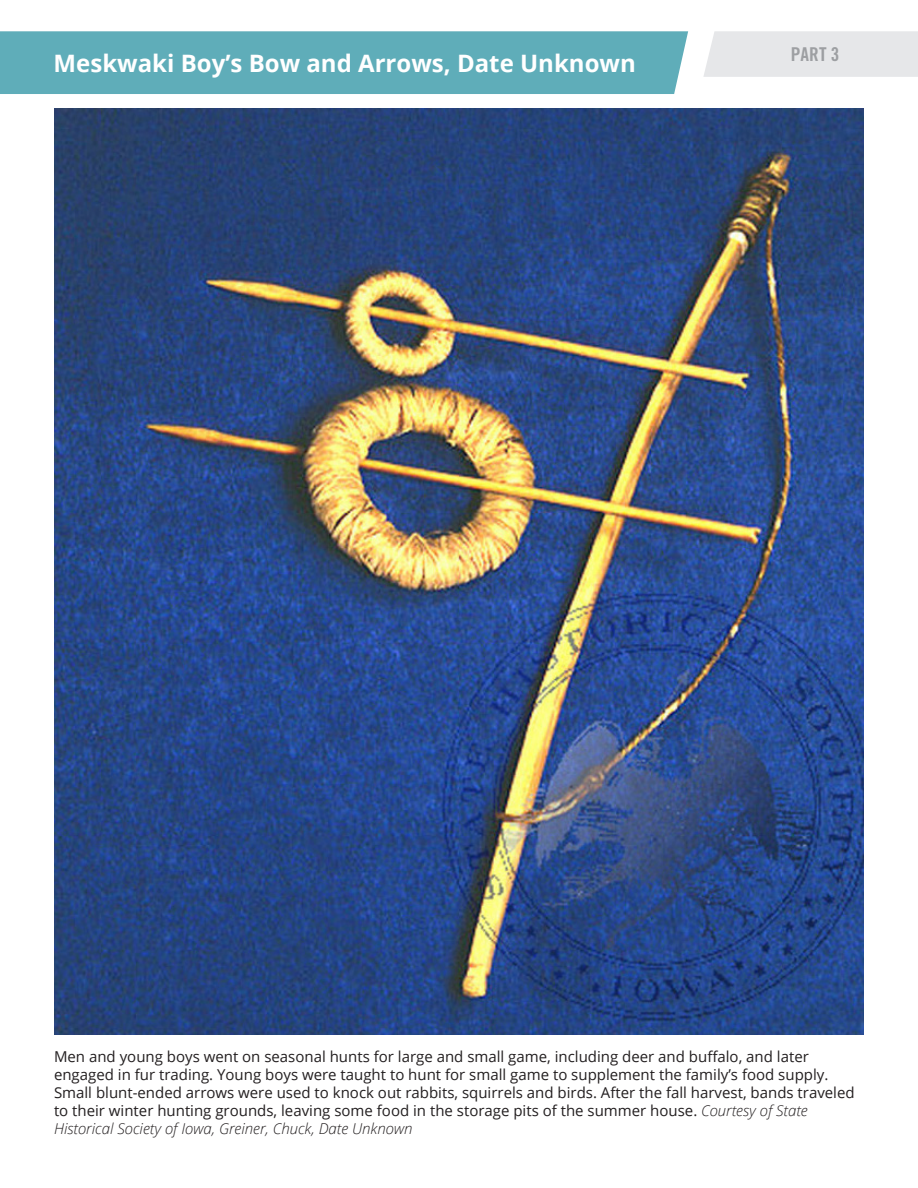
<style>
.page{position:relative;width:918px;height:1188px;background:#fff}
.page>*{position:absolute;margin:0;border:0;box-sizing:border-box;transform-origin:0 0}
.Header_2__3{font:700 24px "Open Sans";color:#fff}
.t1{font:19.05px "Trade Gothic LT Std Bd Cn 20";color:#9d9fa2}
.t2{font:15px/18px "Open Sans";color:#231f20}
.s1{font-weight:300;font-style:italic}
</style>
<div class="page">
<div style="left:703px;top:31px;width:215px;height:46px;background:#e6e7e9"></div>
<div style="left:0;top:31px;width:688px;height:63px;background:#5fadb9"></div>
<img style="left:54px;top:109px;width:810px;height:926px">
<p class="Header_2__3" style="left:54px;top:46px;width:584px">Meskwaki Boy’s Bow and Arrows, Date Unknown</p>
<p class="t1" style="left:791px;top:43px;width:50px">PART 3</p>
<p class="t2" style="left:54px;top:1047px;width:802px">Men and young boys went on seasonal hunts for large and small game, including deer and buffalo, and later engaged in fur trading. Young boys were taught to hunt for small game to supplement the family’s food supply.<br>Small blunt-ended arrows were used to knock out rabbits, squirrels and birds. After the fall harvest, bands traveled to their winter hunting grounds, leaving some food in the storage pits of the summer house. <span class="s1">Courtesy of State Historical Society of Iowa, Greiner, Chuck, Date Unknown</span></p>
</div>
